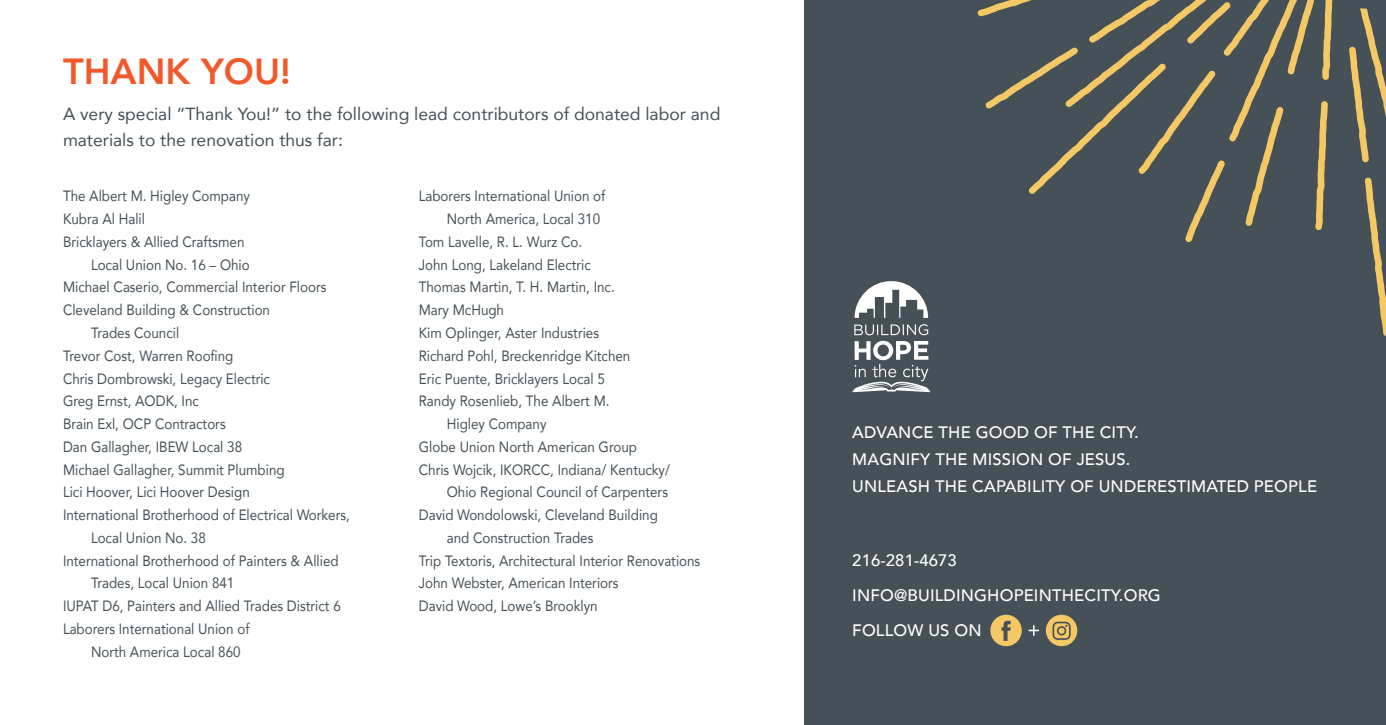
<style>
.page{position:relative;width:1386px;height:725px;background:#fff}
.page>*{position:absolute;margin:0;border:0;box-sizing:border-box;transform-origin:0 0}
.t1{font:800 36.23px "Avenir";color:#f1592b}
.t2{font:17.5px/26.2px "Avenir";color:#465057}
.t3{font:500 16.62px "Avenir";letter-spacing:.01em;color:#fff}
.t4{font:14.88px/22.8px "Avenir";color:#465057;scale:.9 1}
</style>
<div class="page">
<div style="left:804px;top:0;width:582px;height:724px;background:#465057"></div>
<svg style="left:1365px;top:177px;width:21px;height:159px"></svg>
<svg style="left:1349px;top:8px;width:37px;height:154px"></svg>
<svg style="left:977px;top:0;width:356px;height:242px"></svg>
<svg style="left:855px;top:281px;width:73px;height:37px"></svg>
<svg style="left:852px;top:341px;width:79px;height:51px"></svg>
<svg style="left:854px;top:324px;width:74px;height:11px"></svg>
<svg style="left:1046px;top:614px;width:31px;height:32px"></svg>
<svg style="left:990px;top:614px;width:32px;height:32px"></svg>
<svg style="left:1029px;top:625px;width:10px;height:10px"></svg>
<p class="t1" style="left:63px;top:43px;width:229px">THANK YOU!</p>
<p class="t2" style="left:63px;top:100px;width:659px">A very special “Thank You!” to the following lead contributors of donated labor and materials to the renovation thus far:</p>
<p class="t4" style="left:63px;top:184px;width:209px">The Albert M. Higley Company</p>
<p class="t4" style="left:63px;top:207px;width:93px">Kubra Al Halil</p>
<p class="t4" style="left:91px;top:230px;width:178px;text-indent:-28px">Bricklayers &amp; Allied Craftsmen<br>Local Union No. 16 – Ohio</p>
<p class="t4" style="left:63px;top:275px;width:294px">Michael Caserio, Commercial Interior Floors</p>
<p class="t4" style="left:91px;top:298px;width:200px;text-indent:-28px">Cleveland Building &amp; Construction<br>Trades Council</p>
<p class="t4" style="left:63px;top:344px;width:191px">Trevor Cost, Warren Roofing</p>
<p class="t4" style="left:63px;top:366px;width:232px">Chris Dombrowski, Legacy Electric</p>
<p class="t4" style="left:63px;top:389px;width:153px">Greg Ernst, AODK, Inc</p>
<p class="t4" style="left:63px;top:412px;width:182px">Brain Exl, OCP Contractors</p>
<p class="t4" style="left:63px;top:435px;width:201px">Dan Gallagher, IBEW Local 38</p>
<p class="t4" style="left:63px;top:457px;width:248px">Michael Gallagher, Summit Plumbing</p>
<p class="t4" style="left:63px;top:480px;width:209px">Lici Hoover, Lici Hoover Design</p>
<p class="t4" style="left:91px;top:503px;width:289px;text-indent:-28px">International Brotherhood of Electrical Workers,<br>Local Union No. 38</p>
<p class="t4" style="left:91px;top:548px;width:277px;text-indent:-28px">International Brotherhood of Painters &amp; Allied<br>Trades, Local Union 841</p>
<p class="t4" style="left:63px;top:594px;width:310px">IUPAT D6, Painters and Allied Trades District 6</p>
<p class="t4" style="left:91px;top:617px;width:178px;text-indent:-28px">Laborers International Union of<br>North America Local 860</p>
<p class="t4" style="left:447px;top:184px;width:178px;text-indent:-28px">Laborers International Union of<br>North America, Local 310</p>
<p class="t4" style="left:419px;top:230px;width:183px">Tom Lavelle, R. L. Wurz Co.</p>
<p class="t4" style="left:419px;top:253px;width:193px">John Long, Lakeland Electric</p>
<p class="t4" style="left:419px;top:275px;width:219px">Thomas Martin, T. H. Martin, Inc.</p>
<p class="t4" style="left:419px;top:298px;width:96px">Mary McHugh</p>
<p class="t4" style="left:419px;top:321px;width:202px">Kim Oplinger, Aster Industries</p>
<p class="t4" style="left:419px;top:344px;width:237px">Richard Pohl, Breckenridge Kitchen</p>
<p class="t4" style="left:419px;top:366px;width:208px">Eric Puente, Bricklayers Local 5</p>
<p class="t4" style="left:447px;top:389px;width:182px;text-indent:-28px">Randy Rosenlieb, The Albert M.<br>Higley Company</p>
<p class="t4" style="left:419px;top:435px;width:244px">Globe Union North American Group</p>
<p class="t4" style="left:419px;top:457px;width:281px;text-align:right">Chris Wojcik, IKORCC, Indiana/ Kentucky/<br>Ohio Regional Council of Carpenters</p>
<p class="t4" style="left:447px;top:503px;width:236px;text-indent:-28px">David Wondolowski, Cleveland Building and Construction Trades</p>
<p class="t4" style="left:419px;top:548px;width:314px">Trip Textoris, Architectural Interior Renovations</p>
<p class="t4" style="left:419px;top:571px;width:224px">John Webster, American Interiors</p>
<p class="t4" style="left:419px;top:594px;width:200px">David Wood, Lowe’s Brooklyn</p>
<p class="t3" style="left:852px;top:417px;width:288px">ADVANCE THE GOOD OF THE CITY.</p>
<p class="t3" style="left:852px;top:444px;width:280px">MAGNIFY THE MISSION OF JESUS.</p>
<p class="t3" style="left:852px;top:471px;width:466px">UNLEASH THE CAPABILITY OF UNDERESTIMATED PEOPLE</p>
<p class="t3" style="left:852px;top:546px;width:106px">216-281-4673</p>
<p class="t3" style="left:852px;top:581px;width:310px">INFO@BUILDINGHOPEINTHECITY.ORG</p>
<p class="t3" style="left:852px;top:616px;width:131px">FOLLOW US ON</p>
</div>
